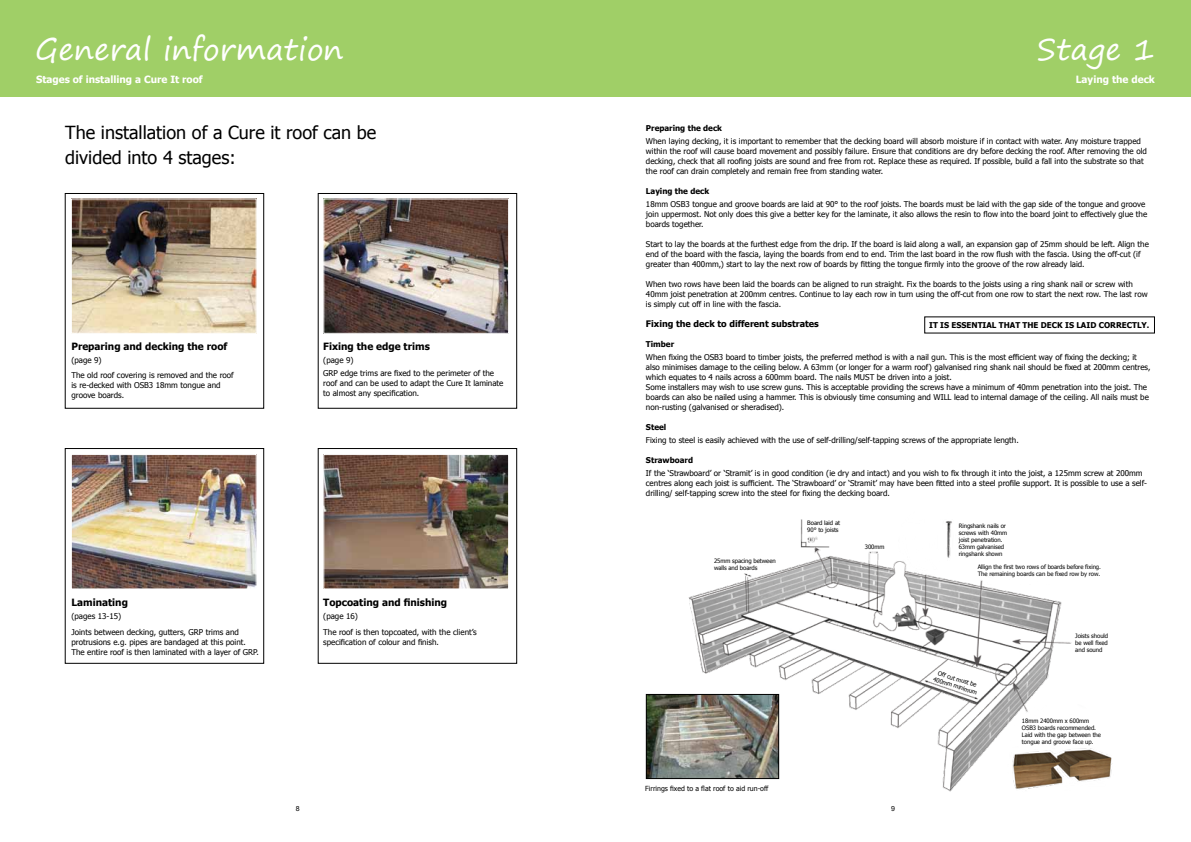
<style>
.page{position:relative;width:1191px;height:842px;background:#fff}
.page>*{position:absolute;margin:0;border:0;box-sizing:border-box;transform-origin:0 0}
.t1{font:30px "Segoe Print";color:#fffffe}
.t2{font:18px/25px "Tahoma";color:#000}
.t3{font:700 10px "Tahoma";color:#000}
.t4{font:700 10px "Tahoma";color:#fffffe}
.t5{font:700 9px "Tahoma";color:#000}
.t6{font:8px/10px "Tahoma";color:#000}
.t7{font:700 8px "Tahoma";color:#000}
.t8{font:7px "Tahoma";color:#000}
.t9{font:7px "Arial";color:#000}
.t10{font:6px/7px "Tahoma";letter-spacing:-.01em;color:#000}
</style>
<div class="page">
<img style="left:648px;top:696px;width:32px;height:81px">
<div style="left:646px;top:694px;width:133px;height:85px;border:1px solid #000"></div>
<div style="left:0;top:0;width:1191px;height:96px;background:#a0cf67"></div>
<img style="left:73px;top:200px;width:182px;height:132px">
<div style="left:71px;top:198px;width:186px;height:136px;border:1px solid #fff"></div>
<img style="left:325px;top:200px;width:182px;height:132px">
<div style="left:323px;top:198px;width:186px;height:136px;border:1px solid #fff"></div>
<img style="left:73px;top:456px;width:182px;height:131px">
<div style="left:71px;top:454px;width:186px;height:135px;border:1px solid #fff"></div>
<img style="left:325px;top:456px;width:182px;height:131px">
<div style="left:323px;top:454px;width:186px;height:135px;border:1px solid #fff"></div>
<div style="left:65px;top:193px;width:199px;height:215px;border:1px solid #000"></div>
<div style="left:65px;top:448px;width:199px;height:215px;border:1px solid #000"></div>
<div style="left:318px;top:193px;width:199px;height:215px;border:1px solid #000"></div>
<div style="left:318px;top:448px;width:199px;height:215px;border:1px solid #000"></div>
<img style="left:680px;top:519px;width:432px;height:273px">
<h1 class="t1" style="left:35px;top:22px;width:310px">General information</h1>
<h1 class="t1" style="left:1036px;top:23px;width:120px">Stage 1</h1>
<p class="t4" style="left:36px;top:72px;width:168px">Stages of installing a Cure It roof</p>
<p class="t4" style="left:1075px;top:72px;width:81px">Laying the deck</p>
<h2 class="t2" style="left:65px;top:119px;width:313px">The installation of a Cure it roof can be divided into 4 stages:</h2>
<p class="t3" style="left:71px;top:339px;width:157px">Preparing and decking the roof</p>
<p class="t6" style="left:71px;top:352px;width:164px;line-height:15.7px">(page 9)<br>The old roof covering is removed and the roof</p>
<p class="t6" style="left:71px;top:380px;width:151px">is re-decked with OSB3 18mm tongue and groove boards.</p>
<p class="t3" style="left:323px;top:339px;width:108px">Fixing the edge trims</p>
<p class="t6" style="left:323px;top:353px;width:172px;line-height:12.8px">(page 9)<br>GRP edge trims are fixed to the perimeter of the</p>
<p class="t6" style="left:323px;top:377px;width:182px">roof and can be used to adapt the Cure It laminate to almost any specification.</p>
<p class="t3" style="left:71px;top:595px;width:58px">Laminating</p>
<p class="t6" style="left:71px;top:608px;width:169px;line-height:15.7px">(pages 13-15)<br>Joints between decking, gutters, GRP trims and</p>
<p class="t6" style="left:71px;top:636px;width:189px">protrusions e.g. pipes are bandaged at this point.<br>The entire roof is then laminated with a layer of GRP.</p>
<p class="t3" style="left:323px;top:595px;width:125px">Topcoating and finishing</p>
<p class="t6" style="left:323px;top:608px;width:155px;line-height:15.7px">(page 16)<br>The roof is then topcoated, with the client’s</p>
<p class="t6" style="left:323px;top:636px;width:117px">specification of colour and finish.</p>
<p class="t7" style="left:646px;top:123px;width:78px">Preparing the deck</p>
<p class="t6" style="left:646px;top:136px;width:502px">When laying decking, it is important to remember that the decking board will absorb moisture if in contact with water. Any moisture trapped within the roof will cause board movement and possibly failure. Ensure that conditions are dry before decking the roof. After removing the old decking, check that all roofing joists are sound and free from rot. Replace these as required. If possible, build a fall into the substrate so that the roof can drain completely and remain free from standing water.</p>
<p class="t7" style="left:646px;top:186px;width:65px">Laying the deck</p>
<p class="t6" style="left:646px;top:199px;width:503px">18mm OSB3 tongue and groove boards are laid at 90° to the roof joists. The boards must be laid with the gap side of the tongue and groove join uppermost. Not only does this give a better key for the laminate, it also allows the resin to flow into the board joint to effectively glue the boards together.</p>
<p class="t6" style="left:646px;top:239px;width:504px">Start to lay the boards at the furthest edge from the drip. If the board is laid along a wall, an expansion gap of 25mm should be left. Align the end of the board with the fascia, laying the boards from end to end. Trim the last board in the row flush with the fascia. Using the off-cut (if greater than 400mm,) start to lay the next row of boards by fitting the tongue firmly into the groove of the row already laid.</p>
<p class="t6" style="left:646px;top:279px;width:503px">When two rows have been laid the boards can be aligned to run straight. Fix the boards to the joists using a ring shank nail or screw with<br>40mm joist penetration at 200mm centres. Continue to lay each row in turn using the off-cut from one row to start the next row. The last row is simply cut off in line with the fascia.</p>
<p class="t5" style="left:646px;top:317px;width:174px">Fixing the deck to different substrates</p>
<p class="t7" style="left:646px;top:339px;width:30px">Timber</p>
<p class="t6" style="left:646px;top:352px;width:506px">When fixing the OSB3 board to timber joists, the preferred method is with a nail gun. This is the most efficient way of fixing the decking; it also minimises damage to the ceiling below. A 63mm (or longer for a warm roof) galvanised ring shank nail should be fixed at 200mm centres, which equates to 4 nails across a 600mm board. The nails MUST be driven into a joist.<br>Some installers may wish to use screw guns. This is acceptable providing the screws have a minimum of 40mm penetration into the joist. The boards can also be nailed using a hammer. This is obviously time consuming and WILL lead to internal damage of the ceiling. All nails must be non-rusting (galvanised or sheradised).</p>
<p class="t7" style="left:646px;top:421px;width:22px">Steel</p>
<p class="t6" style="left:646px;top:434px;width:374px">Fixing to steel is easily achieved with the use of self-drilling/self-tapping screws of the appropriate length.</p>
<p class="t7" style="left:646px;top:454px;width:49px">Strawboard</p>
<p class="t6" style="left:646px;top:467px;width:502px">If the ‘Strawboard’ or ‘Stramit’ is in good condition (ie dry and intact) and you wish to fix through it into the joist, a 125mm screw at 200mm centres along each joist is sufficient. The ‘Strawboard’ or ‘Stramit’ may have been fitted into a steel profile support. It is possible to use a self&shy;drilling/ self-tapping screw into the steel for fixing the decking board.</p>
<p class="t7" style="left:929px;top:319px;width:222px">IT IS ESSENTIAL THAT THE DECK IS LAID CORRECTLY.</p>
<p class="t10" style="left:714px;top:557px;width:63px">25mm spacing between walls and boards</p>
<p class="t10" style="left:807px;top:519px;width:34px">Board laid at<br>90° to joists</p>
<p class="t10" style="left:865px;top:543px;width:21px">300mm</p>
<p class="t8" style="left:645px;top:784px;width:125px">Firrings fixed to a flat roof to aid run-off</p>
<p class="t10" style="left:958px;top:522px;width:50px">Ringshank nails or screws with 40mm joist penetration.<br>63mm galvanised ringshank shown</p>
<p class="t10" style="left:977px;top:563px;width:125px">Allign the first two rows of boards before fixing.<br>The remaining boards can be fixed row by row.</p>
<p class="t10" style="left:937px;top:668px;width:47px;text-align:center;rotate:18deg">Off cut must be<br>400mm minimum</p>
<p class="t10" style="left:1075px;top:632px;width:34px;text-align:justify">Joists should be well fixed and sound</p>
<p class="t10" style="left:1022px;top:717px;width:81px">18mm 2400mm x 600mm<br>OSB3 boards recommended.<br>Laid with the gap between the tongue and groove face up.</p>
<p class="t9" style="left:296px;top:804px;width:5px">8</p>
<p class="t9" style="left:891px;top:804px;width:5px">9</p>
</div>
